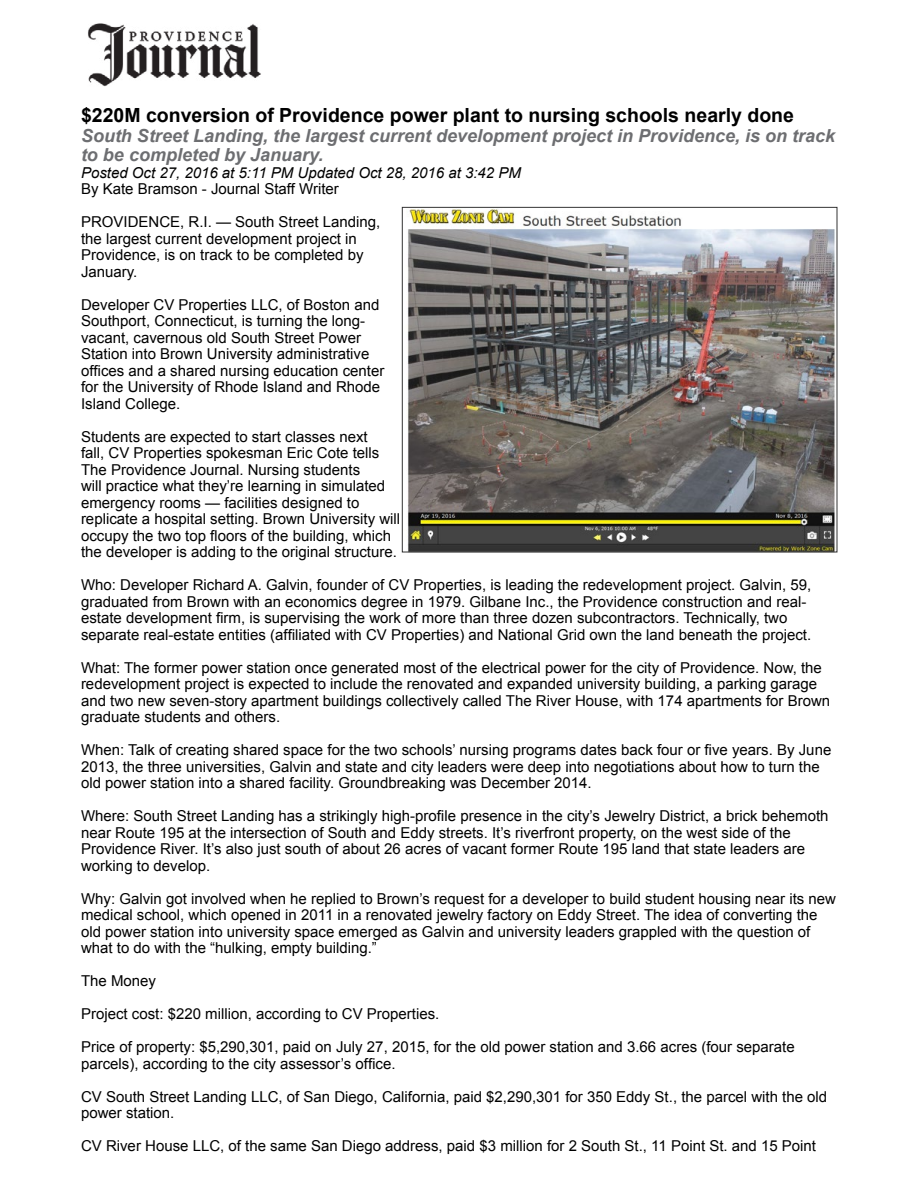
<style>
.page{position:relative;width:918px;height:1188px;background:#fff}
.page>*{position:absolute;margin:0;border:0;box-sizing:border-box;transform-origin:0 0}
.t1{font:700 19.5px "Arial";color:#000}
.t2{font:italic 700 18px/19.5px "Arial";color:#6d6e71}
.t3{font:15px/16.5px "Arial";color:#000}
.t4{font:italic 15px "Arial";color:#000}
</style>
<div class="page">
<img style="left:88px;top:23px;width:173px;height:64px">
<img style="left:407px;top:209px;width:428px;height:341px">
<div style="left:402px;top:207px;width:435px;height:345px;border:1px solid #333"></div>
<h1 class="t1" style="left:81px;top:102px;width:715px">$220M conversion of Providence power plant to nursing schools nearly done</h1>
<p class="t2" style="left:81px;top:126px;width:756px">South Street Landing, the largest current development project in Providence, is on track to be completed by January.</p>
<p class="t4" style="left:81px;top:163px;width:441px">Posted Oct 27, 2016 at 5:11 PM Updated Oct 28, 2016 at 3:42 PM</p>
<p class="t3" style="left:81px;top:181px;width:259px">By Kate Bramson - Journal Staff Writer</p>
<p class="t3" style="left:81px;top:214px;width:301px">PROVIDENCE, R.I. — South Street Landing, the largest current development project in Providence, is on track to be completed by January.</p>
<p class="t3" style="left:81px;top:296px;width:305px">Developer CV Properties LLC, of Boston and Southport, Connecticut, is turning the long&shy;vacant, cavernous old South Street Power Station into Brown University administrative offices and a shared nursing education center for the University of Rhode Island and Rhode Island College.</p>
<p class="t3" style="left:81px;top:428px;width:321px">Students are expected to start classes next<br>fall, CV Properties spokesman Eric Cote tells The Providence Journal. Nursing students<br>will practice what they’re learning in simulated emergency rooms — facilities designed to replicate a hospital setting. Brown University will occupy the two top floors of the building, which the developer is adding to the original structure.</p>
<p class="t3" style="left:81px;top:577px;width:732px">Who: Developer Richard A. Galvin, founder of CV Properties, is leading the redevelopment project. Galvin, 59, graduated from Brown with an economics degree in 1979. Gilbane Inc., the Providence construction and real&shy;estate development firm, is supervising the work of more than three dozen subcontractors. Technically, two separate real-estate entities (affiliated with CV Properties) and National Grid own the land beneath the project.</p>
<p class="t3" style="left:81px;top:659px;width:751px">What: The former power station once generated most of the electrical power for the city of Providence. Now, the redevelopment project is expected to include the renovated and expanded university building, a parking garage and two new seven-story apartment buildings collectively called The River House, with 174 apartments for Brown graduate students and others.</p>
<p class="t3" style="left:81px;top:742px;width:752px">When: Talk of creating shared space for the two schools’ nursing programs dates back four or five years. By June<br>2013, the three universities, Galvin and state and city leaders were deep into negotiations about how to turn the old power station into a shared facility. Groundbreaking was December 2014.</p>
<p class="t3" style="left:81px;top:808px;width:749px">Where: South Street Landing has a strikingly high-profile presence in the city’s Jewelry District, a brick behemoth near Route 195 at the intersection of South and Eddy streets. It’s riverfront property, on the west side of the Providence River. It’s also just south of about 26 acres of vacant former Route 195 land that state leaders are working to develop.</p>
<p class="t3" style="left:81px;top:890px;width:757px">Why: Galvin got involved when he replied to Brown’s request for a developer to build student housing near its new medical school, which opened in 2011 in a renovated jewelry factory on Eddy Street. The idea of converting the old power station into university space emerged as Galvin and university leaders grappled with the question of what to do with the “hulking, empty building.”</p>
<p class="t3" style="left:81px;top:973px;width:77px">The Money</p>
<p class="t3" style="left:81px;top:1006px;width:360px">Project cost: $220 million, according to CV Properties.</p>
<p class="t3" style="left:81px;top:1039px;width:715px">Price of property: $5,290,301, paid on July 27, 2015, for the old power station and 3.66 acres (four separate parcels), according to the city assessor’s office.</p>
<p class="t3" style="left:81px;top:1088px;width:748px">CV South Street Landing LLC, of San Diego, California, paid $2,290,301 for 350 Eddy St., the parcel with the old power station.</p>
<p class="t3" style="left:81px;top:1138px;width:737px">CV River House LLC, of the same San Diego address, paid $3 million for 2 South St., 11 Point St. and 15 Point</p>
</div>
